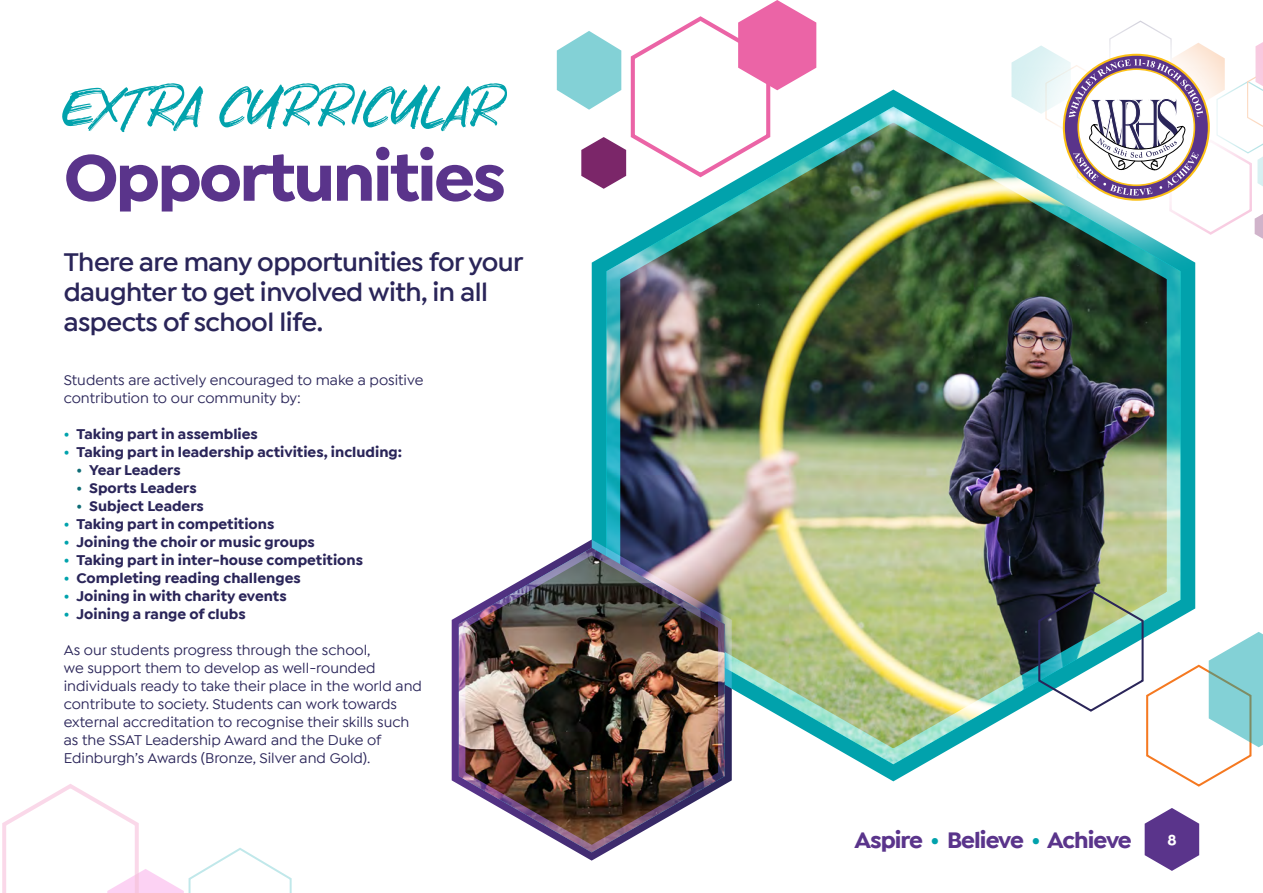
<style>
.page{position:relative;width:1263px;height:893px;background:#fff}
.page>*{position:absolute;margin:0;border:0;box-sizing:border-box;transform-origin:0 0}
.t1{font:700 70.05px "Isidora Sans";letter-spacing:-.04em;color:#5a348b}
.t2{font:58.35px "Rock N Roll";letter-spacing:.01em;color:#01a2ac}
.t3{font:600 27px/30px "Isidora Sans";letter-spacing:-.02em;color:#2a2559}
.t4{font:700 23.7px "Isidora Sans";letter-spacing:-.04em;color:#5a348b}
.t5{font:500 15px/18px "Isidora Sans";color:#2a2559}
.t6{font:700 15px "Isidora Sans";color:#2a2559}
.t7{font:700 15px "Isidora Sans";color:#fff}
.s1{color:#01a2ac}
.s2{color:#0e6c76}
</style>
<div class="page">
<svg style="left:1011px;top:20px;width:252px;height:219px"></svg>
<img style="left:591px;top:79px;width:618px;height:703px">
<svg style="left:1037px;top:588px;width:226px;height:199px"></svg>
<svg style="left:557px;top:0;width:259px;height:189px"></svg>
<img style="left:451px;top:529px;width:288px;height:332px">
<svg style="left:1145px;top:808px;width:54px;height:63px"></svg>
<svg style="left:2px;top:784px;width:290px;height:109px"></svg>
<h2 class="t2" style="left:64px;top:72px;width:441px">EXTRA CURRICULAR</h2>
<h1 class="t1" style="left:64px;top:134px;width:444px">Opportunities</h1>
<h3 class="t3" style="left:64px;top:247px;width:461px">There are many opportunities for your daughter to get involved with, in all aspects of school life.</h3>
<p class="t5" style="left:64px;top:371px;width:361px">Students are actively encouraged to make a positive contribution to our community by:</p>
<p class="t6" style="left:64px;top:425px;width:196px"><span class="s1">•</span> Taking part in assemblies</p>
<p class="t6" style="left:64px;top:443px;width:340px"><span class="s1">•</span> Taking part in leadership activities, including:</p>
<p class="t6" style="left:77px;top:461px;width:106px"><span class="s2">•</span> Year Leaders</p>
<p class="t6" style="left:77px;top:479px;width:122px"><span class="s2">•</span> Sports Leaders</p>
<p class="t6" style="left:77px;top:497px;width:129px"><span class="s2">•</span> Subject Leaders</p>
<p class="t6" style="left:64px;top:515px;width:212px"><span class="s1">•</span> Taking part in competitions</p>
<p class="t6" style="left:64px;top:533px;width:253px"><span class="s1">•</span> Joining the choir or music groups</p>
<p class="t6" style="left:64px;top:551px;width:301px"><span class="s1">•</span> Taking part in inter-house competitions</p>
<p class="t6" style="left:64px;top:569px;width:238px"><span class="s1">•</span> Completing reading challenges</p>
<p class="t6" style="left:64px;top:587px;width:224px"><span class="s1">•</span> Joining in with charity events</p>
<p class="t6" style="left:64px;top:605px;width:183px"><span class="s1">•</span> Joining a range of clubs</p>
<p class="t5" style="left:64px;top:641px;width:360px">As our students progress through the school,<br>we support them to develop as well-rounded individuals ready to take their place in the world and contribute to society. Students can work towards external accreditation to recognise their skills such as the SSAT Leadership Award and the Duke of Edinburgh’s Awards (Bronze, Silver and Gold).</p>
<h3 class="t4" style="left:854px;top:825px;width:279px">Aspire <span class="s1">•</span> Believe <span class="s1">•</span> Achieve</h3>
<p class="t7" style="left:1167px;top:830px;width:11px">8</p>
</div>
